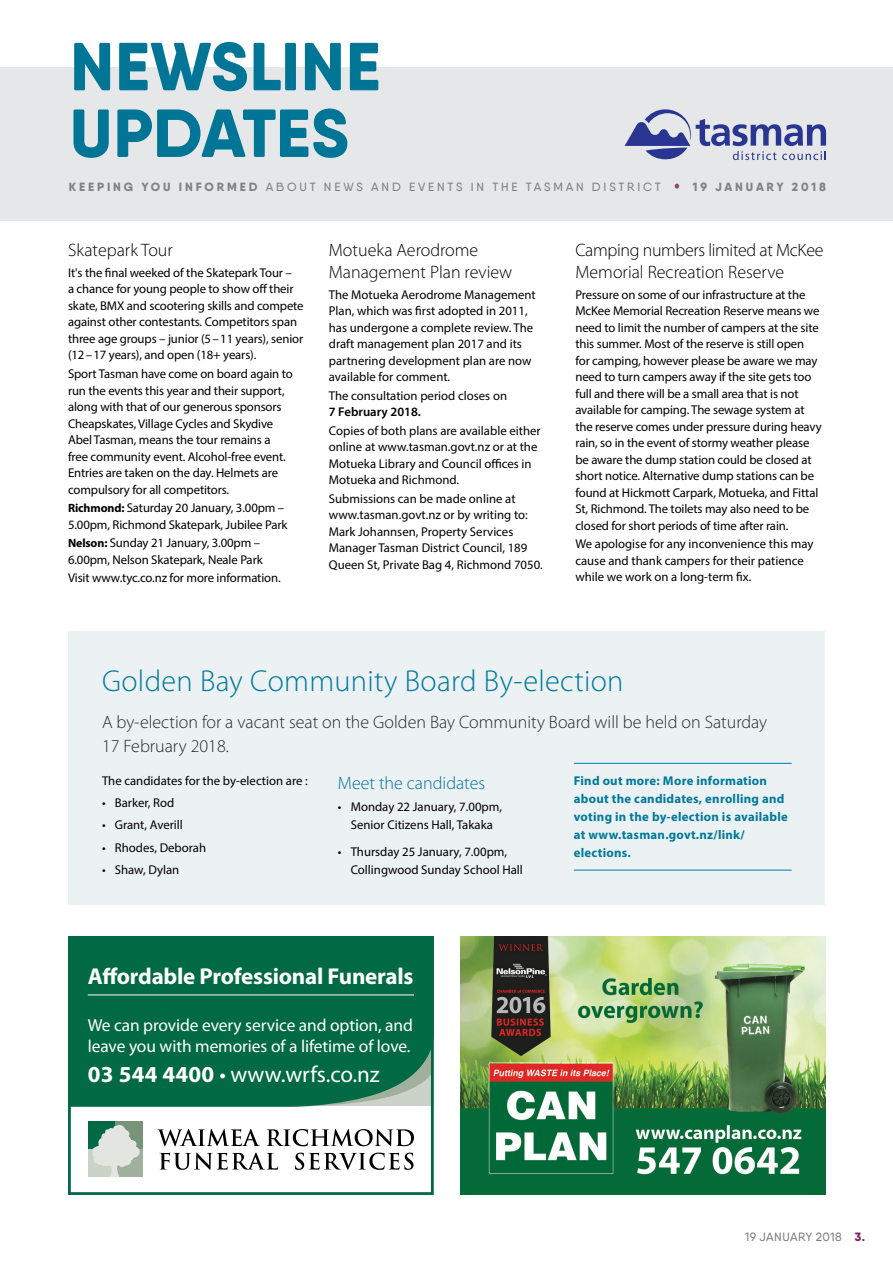
<style>
.page{position:relative;width:893px;height:1263px;background:#fff}
.page>*{position:absolute;margin:0;border:0;box-sizing:border-box;transform-origin:0 0}
.t1{font:300 30.3px "Myriad Pro";letter-spacing:.01em;color:#00799a}
.t2{font:700 22.95px "Myriad Pro";letter-spacing:-.01em;color:#fff}
.t3{font:22.95px "Myriad Pro";letter-spacing:-.005em;color:#fff}
.t4{font:300 18px/21.6px "Myriad Pro";color:#000}
.t5{font:300 18px/24px "Myriad Pro";color:#292829}
.t6{font:300 18px "Myriad Pro";color:#007596}
.t7{font:17.4px/20.9px "Myriad Pro";letter-spacing:-.005em;color:#fff}
.t8{font:12.75px/16.5px "Myriad Pro";letter-spacing:-.01em;color:#000}
.t9{font:700 12.75px/18px "Myriad Pro";letter-spacing:.02em;color:#00799a}
.t10{font:600 12.75px "Myriad Pro";color:#000}
.t11{font:500 12px "Qanelas Soft DEMO";letter-spacing:.225em;color:#808285}
.t12{font:500 12px "Qanelas Soft DEMO";letter-spacing:.03em;color:#808285}
.t13{font:800 12px "Qanelas Soft DEMO";letter-spacing:.23em;color:#808285}
.s1{font-weight:800}
.s2{font-weight:700;font-size:12px}
.s3{font-weight:700}
.s4{font-weight:800;color:#7b2162}
</style>
<div class="page">
<div style="left:68px;top:631px;width:757px;height:274px;background:#ecf1f4"></div>
<div style="left:72px;top:940px;width:358px;height:167px;background:#006a44"></div>
<div style="left:88px;top:1121px;width:28px;height:28px;background:#006a44"></div>
<div style="left:116px;top:1121px;width:27px;height:28px;background:#77937a"></div>
<div style="left:88px;top:1149px;width:28px;height:28px;background:#cbd2c8"></div>
<div style="left:116px;top:1149px;width:27px;height:28px;background:#a0b09d"></div>
<svg style="left:92px;top:1123px;width:48px;height:54px"></svg>
<svg style="left:158px;top:1129px;width:256px;height:41px"></svg>
<hr style="left:88px;top:994px;width:326px;height:1px;background:#fff">
<div style="left:68px;top:936px;width:366px;height:259px;border:3px solid #006a44"></div>
<img style="left:460px;top:937px;width:366px;height:258px">
<div style="left:0;top:67px;width:893px;height:154px;background:#e6e7e8"></div>
<svg style="left:73px;top:109px;width:274px;height:49px"></svg>
<svg style="left:74px;top:42px;width:304px;height:49px"></svg>
<svg style="left:625px;top:109px;width:201px;height:51px"></svg>
<svg style="left:675px;top:184px;width:4px;height:5px"></svg>
<hr style="left:574px;top:763px;width:218px;height:1px;background:#007eb9">
<hr style="left:574px;top:870px;width:218px;height:1px;background:#007eb9">
<p class="t11" style="left:69px;top:181px;width:593px"><span class="s1">KEEPING YOU INFORMED</span> ABOUT NEWS AND EVENTS IN THE TASMAN DISTRICT</p>
<p class="t13" style="left:693px;top:181px;width:135px">19 JANUARY 2018</p>
<h3 class="t4" style="left:68px;top:239px;width:106px">Skatepark Tour</h3>
<p class="t8" style="left:68px;top:264px;width:237px">It's the final weeked of the Skatepark Tour –<br>a chance for young people to show off their skate, BMX and scootering skills and compete against other contestants. Competitors span three age groups – junior (5–11 years), senior (12–17 years), and open (18+ years).</p>
<p class="t8" style="left:68px;top:365px;width:226px">Sport Tasman have come on board again to run the events this year and their support, along with that of our generous sponsors Cheapskates, Village Cycles and Skydive Abel Tasman, means the tour remains a free community event. Alcohol-free event.<br>Entries are taken on the day. Helmets are compulsory for all competitors.</p>
<p class="t8" style="left:68px;top:499px;width:221px"><span class="s2">Richmond:</span> Saturday 20 January, 3.00pm –<br>5.00pm, Richmond Skatepark, Jubilee Park</p>
<p class="t8" style="left:68px;top:535px;width:196px"><span class="s2">Nelson:</span> Sunday 21 January, 3.00pm –<br>6.00pm, Nelson Skatepark, Neale Park</p>
<p class="t8" style="left:68px;top:570px;width:214px">Visit www.tyc.co.nz for more information.</p>
<h3 class="t4" style="left:329px;top:239px;width:185px">Motueka Aerodrome<br>Management Plan review</h3>
<p class="t8" style="left:329px;top:286px;width:208px">The Motueka Aerodrome Management Plan, which was first adopted in 2011, has undergone a complete review. The draft management plan 2017 and its partnering development plan are now available for comment.</p>
<p class="t8" style="left:329px;top:387px;width:180px">The consultation period closes on</p>
<p class="t10" style="left:329px;top:404px;width:94px">7 February 2018.</p>
<p class="t8" style="left:329px;top:422px;width:213px">Copies of both plans are available either online at www.tasman.govt.nz or at the Motueka Library and Council offices in Motueka and Richmond.</p>
<p class="t8" style="left:329px;top:490px;width:215px">Submissions can be made online at www.tasman.govt.nz or by writing to:<br>Mark Johannsen, Property Services Manager Tasman District Council, 189<br>Queen St, Private Bag 4, Richmond 7050.</p>
<h3 class="t4" style="left:575px;top:239px;width:250px">Camping numbers limited at McKee<br>Memorial Recreation Reserve</h3>
<p class="t8" style="left:575px;top:286px;width:248px">Pressure on some of our infrastructure at the McKee Memorial Recreation Reserve means we need to limit the number of campers at the site this summer. Most of the reserve is still open for camping, however please be aware we may need to turn campers away if the site gets too full and there will be a small area that is not available for camping. The sewage system at the reserve comes under pressure during heavy rain, so in the event of stormy weather please be aware the dump station could be closed at short notice. Alternative dump stations can be found at Hickmott Carpark, Motueka, and Fittal St, Richmond. The toilets may also need to be closed for short periods of time after rain.</p>
<p class="t8" style="left:575px;top:535px;width:240px">We apologise for any inconvenience this may cause and thank campers for their patience while we work on a long-term fix.</p>
<h1 class="t1" style="left:102px;top:662px;width:523px">Golden Bay Community Board By-election</h1>
<h3 class="t5" style="left:102px;top:709px;width:667px">A by-election for a vacant seat on the Golden Bay Community Board will be held on Saturday<br>17 February 2018.</h3>
<p class="t8" style="left:102px;top:772px;width:207px">The candidates for the by-election are :</p>
<p class="t8" style="left:102px;top:794px;width:74px">• Barker, Rod</p>
<p class="t8" style="left:102px;top:817px;width:82px">• Grant, Averill</p>
<p class="t8" style="left:102px;top:839px;width:106px">• Rhodes, Deborah</p>
<p class="t8" style="left:102px;top:861px;width:79px">• Shaw, Dylan</p>
<p class="t9" style="left:574px;top:771px;width:216px">Find out more: More information about the candidates, enrolling and voting in the by-election is available at www.tasman.govt.nz/link/ elections.</p>
<h3 class="t6" style="left:338px;top:772px;width:149px">Meet the candidates</h3>
<p class="t8" style="left:338px;top:798px;width:166px;line-height:18px;text-align:center">• Monday 22 January, 7.00pm,<br>Senior Citizens Hall, Takaka</p>
<p class="t8" style="left:351px;top:842px;width:174px;line-height:18px;text-indent:-13px">• Thursday 25 January, 7.00pm,<br>Collingwood Sunday School Hall</p>
<h2 class="t2" style="left:88px;top:961px;width:327px">Affordable Professional Funerals</h2>
<h3 class="t7" style="left:88px;top:1014px;width:327px">We can provide every service and option, and leave you with memories of a lifetime of love.</h3>
<h2 class="t3" style="left:88px;top:1060px;width:293px"><span class="s3">03 544 4400</span> • www.wrfs.co.nz</h2>
<p class="t12" style="left:745px;top:1231px;width:122px">19 JANUARY 2018 <span class="s4">3.</span></p>
</div>
